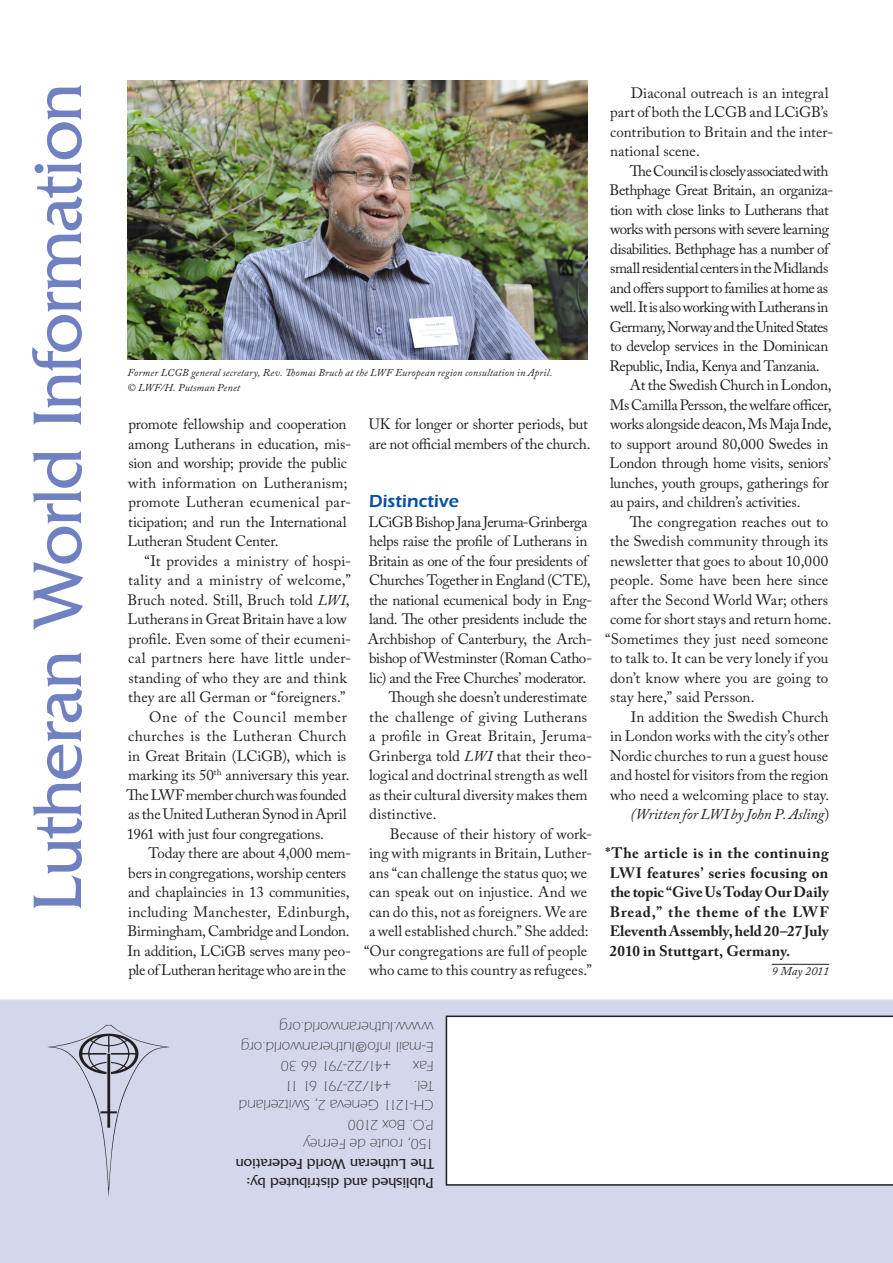
<style>
.page{position:relative;width:893px;height:1263px;background:#fff}
.page>*{position:absolute;margin:0;border:0;box-sizing:border-box;transform-origin:0 0}
.t1{font:72px "Friz Quadrata";letter-spacing:-.02em;color:#6f81c0}
.Heading_3{font:600 18px "Itc Eras";color:#0850a3}
.Normal_first{font:15px/19.5px "Adobe Caslon Pro";letter-spacing:-.005em;color:#231f20}
.Normal_first-2{font:15px/19.5px "Adobe Caslon Pro";letter-spacing:-.035em;color:#231f20}
.Normal_first-3{font:15px/19.5px "Adobe Caslon Pro";letter-spacing:-.025em;color:#231f20}
.Normal_first_line{font:700 15px/19.5px "Adobe Caslon Pro";letter-spacing:.005em;color:#231f20;text-align:justify}
.t2{font:300 15px/19.5px "Itc Eras";color:#231f20}
.t3{font:15px "Friz Quadrata";letter-spacing:-.005em;color:#231f20}
.t4{font:italic 15px "Adobe Caslon Pro";letter-spacing:-.01em;color:#231f20}
.t5{font:300 15px "Itc Eras";letter-spacing:-.085em;color:#231f20}
.t6{font:300 15px "Itc Eras";letter-spacing:-.025em;color:#231f20}
.Date{font:italic 12px "Adobe Caslon Pro";letter-spacing:.005em;color:#231f20}
.Captions{font:italic 10.5px/15px "Adobe Caslon Pro";letter-spacing:.015em;color:#231f20}
.s1{font-style:italic}
.s2{font-style:normal}
</style>
<div class="page">
<div style="left:0;top:999px;width:893px;height:264px;background:#d4d7ec"></div>
<svg style="left:446px;top:1015px;width:447px;height:171px"></svg>
<img style="left:38px;top:1013px;width:141px;height:197px">
<hr style="left:772px;top:964px;width:57px;height:1px;background:#231f20">
<img style="left:128px;top:81px;width:460px;height:278px">
<p class="t1" style="left:17px;top:912px;width:830px;rotate:-90deg">Lutheran World Information</p>
<p class="Captions" style="left:127px;top:364px;width:426px">Former LCGB general secretary, Rev. Thomas Bruch at the LWF European region consultation in April. © LWF/H. Putsman Penet</p>
<p class="Normal_first" style="left:128px;top:414px;width:225px">promote fellowship and cooperation among Lutherans in education, mis&shy;sion and worship; provide the public with information on Lutheranism; promote Lutheran ecumenical par&shy;ticipation; and run the International Lutheran Student Center.</p>
<p class="Normal_first" style="left:128px;top:551px;width:225px;text-indent:17px">“It provides a ministry of hospi&shy;tality and a ministry of welcome,” Bruch noted. Still, Bruch told <span class="s1">LWI</span>, Lutherans in Great Britain have a low profile. Even some of their ecumeni&shy;cal partners here have little under&shy;standing of who they are and think they are all German or “foreigners.”</p>
<p class="Normal_first" style="left:127px;top:707px;width:224px;text-indent:22px">One of the Council member churches is the Lutheran Church in Great Britain (LCiGB), which is marking its 50<sup>th</sup> anniversary this year.<br>The LWF member church was founded as the United Lutheran Synod in April 1961 with just four congregations.</p>
<p class="Normal_first" style="left:128px;top:843px;width:225px;text-indent:21px">Today there are about 4,000 mem&shy;bers in congregations, worship centers and chaplaincies in 13 communities, including Manchester, Edinburgh, Birmingham, Cambridge and London.<br>In addition, LCiGB serves many peo&shy;ple of Lutheran heritage who are in the</p>
<p class="Normal_first" style="left:369px;top:414px;width:223px">UK for longer or shorter periods, but are not official members of the church.</p>
<p class="Heading_3" style="left:369px;top:491px;width:91px">Distinctive</p>
<p class="Normal_first-3" style="left:368px;top:512px;width:226px">LCiGB Bishop Jana Jeruma-Grinberga helps raise the profile of Lutherans in Britain as one of the four presidents of Churches Together in England (CTE), the national ecumenical body in Eng&shy;land. The other presidents include the Archbishop of Canterbury, the Arch&shy;bishop of Westminster (Roman Catho&shy;lic) and the Free Churches’ moderator.</p>
<p class="Normal_first" style="left:369px;top:687px;width:225px;text-indent:20px">Though she doesn’t underestimate the challenge of giving Lutherans a profile in Great Britain, Jeruma-Grinberga told <span class="s1">LWI</span> that their theo&shy;logical and doctrinal strength as well as their cultural diversity makes them distinctive.</p>
<p class="Normal_first" style="left:390px;top:824px;width:204px">Because of their history of work-</p>
<p class="Normal_first" style="left:369px;top:843px;width:224px">ing with migrants in Britain, Luther-</p>
<p class="Normal_first" style="left:369px;top:863px;width:220px">ans “can challenge the status quo; we</p>
<p class="Normal_first" style="left:369px;top:882px;width:220px">can speak out on injustice. And we</p>
<p class="Normal_first" style="left:369px;top:902px;width:220px">can do this, not as foreigners. We are</p>
<p class="Normal_first" style="left:369px;top:921px;width:221px">a well established church.” She added:</p>
<p class="Normal_first" style="left:364px;top:941px;width:225px">“Our congregations are full of people</p>
<p class="Normal_first" style="left:369px;top:960px;width:224px">who came to this country as refugees.”</p>
<p class="Normal_first" style="left:610px;top:83px;width:224px;text-indent:21px">Diaconal outreach is an integral part of both the LCGB and LCiGB’s contribution to Britain and the inter&shy;national scene.</p>
<p class="Normal_first-2" style="left:609px;top:161px;width:225px;text-indent:20px">The Council is closely associated with Bethphage Great Britain, an organiza&shy;tion with close links to Lutherans that works with persons with severe learning disabilities. Bethphage has a number of small residential centers in the Midlands and offers support to families at home as well. It is also working with Lutherans in Germany, Norway and the United States to develop services in the Dominican Republic, India, Kenya and Tanzania.</p>
<p class="Normal_first" style="left:609px;top:375px;width:224px;text-indent:20px">At the Swedish Church in London, Ms Camilla Persson, the welfare officer, works alongside deacon, Ms Maja Inde, to support around 80,000 Swedes in London through home visits, seniors’ lunches, youth groups, gatherings for au pairs, and children’s activities.</p>
<p class="Normal_first" style="left:630px;top:512px;width:200px">The congregation reaches out to</p>
<p class="Normal_first" style="left:610px;top:531px;width:220px">the Swedish community through its</p>
<p class="Normal_first" style="left:610px;top:551px;width:220px">newsletter that goes to about 10,000</p>
<p class="Normal_first" style="left:610px;top:570px;width:219px">people. Some have been here since</p>
<p class="Normal_first" style="left:610px;top:590px;width:220px">after the Second World War; others</p>
<p class="Normal_first" style="left:610px;top:609px;width:223px">come for short stays and return home.</p>
<p class="Normal_first" style="left:605px;top:629px;width:225px">“Sometimes they just need someone</p>
<p class="Normal_first" style="left:610px;top:648px;width:220px">to talk to. It can be very lonely if you</p>
<p class="Normal_first" style="left:610px;top:668px;width:220px">don’t know where you are going to</p>
<p class="Normal_first" style="left:610px;top:687px;width:146px">stay here,” said Persson.</p>
<p class="Normal_first" style="left:610px;top:707px;width:221px;text-align:justify;text-indent:21px">In addition the Swedish Church in London works with the city’s other Nordic churches to run a guest house and hostel for visitors from the region who need a welcoming place to stay.</p>
<p class="t4" style="left:630px;top:805px;width:200px">(Written for LWI by John P. Asling<span class="s2">)</span></p>
<p class="Normal_first_line" style="left:605px;top:843px;width:225px">*The article is in the continuing LWI features’ series focusing on the topic “Give Us Today Our Daily Bread,” the theme of the LWF Eleventh Assembly, held 20–27 July 2010 in Stuttgart, Germany.</p>
<p class="Date" style="left:772px;top:964px;width:59px">9 May 2011</p>
<p class="t2" style="left:434px;top:1076px;width:194px;rotate:-180deg">Fax<br>E-mail info@lutheranworld.org www.lutheranworld.org</p>
<p class="t6" style="left:391px;top:1074px;width:112px;rotate:-180deg">+41/22-791 66 30</p>
<p class="t5" style="left:391px;top:1094px;width:108px;rotate:-180deg">+41/22-791 61 11</p>
<p class="t2" style="left:434px;top:1095px;width:21px;rotate:-180deg">Tel.</p>
<p class="t2" style="left:434px;top:1154px;width:196px;rotate:-180deg">150, route de Ferney<br>P.O. Box 2100<br>CH-1211 Geneva 2, Switzerland</p>
<p class="t3" style="left:434px;top:1172px;width:199px;rotate:-180deg">The Lutheran World Federation</p>
<p class="t3" style="left:434px;top:1192px;width:189px;rotate:-180deg">Published and distributed by:</p>
</div>
